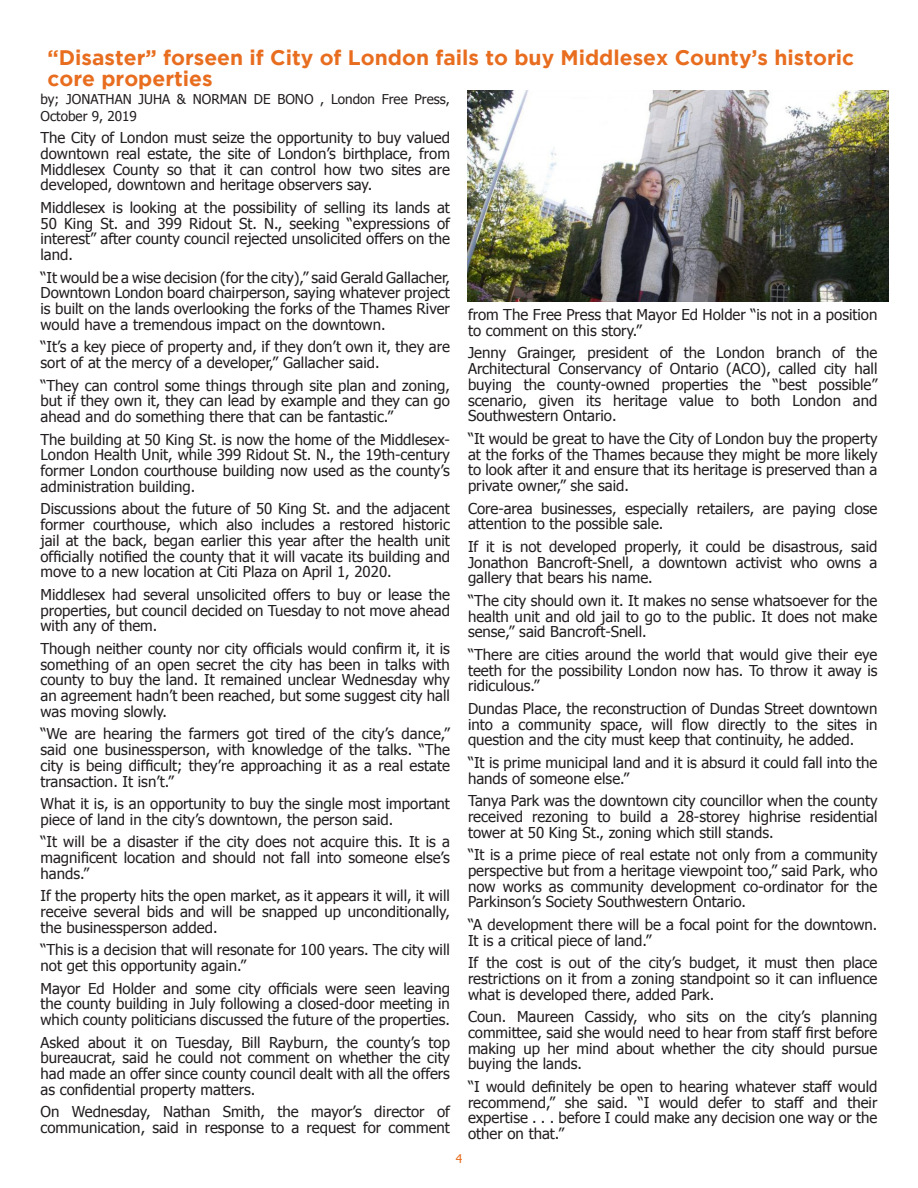
<style>
.page{position:relative;width:918px;height:1188px;background:#fff}
.page>*{position:absolute;margin:0;border:0;box-sizing:border-box;transform-origin:0 0}
.t1{font:700 21px/21px "Gotham";color:#e86d1f}
.t2{font:15px/15.8px "Tahoma";color:#231f20;text-align:justify}
.t3{font:13.5px/16.5px "Tahoma";color:#231f20}
.t4{font:12px "Tahoma";color:#e86d1f}
</style>
<div class="page">
<img style="left:468px;top:90px;width:420px;height:212px">
<p class="t1" style="left:48px;top:47px;width:808px">“Disaster” forseen if City of London fails to buy Middlesex County’s historic core properties</p>
<p class="t3" style="left:40px;top:90px;width:411px">by; JONATHAN JUHA &amp; NORMAN DE BONO , London Free Press,<br>October 9, 2019</p>
<p class="t2" style="left:40px;top:129px;width:411px">The City of London must seize the opportunity to buy valued downtown real estate, the site of London’s birthplace, from Middlesex County so that it can control how two sites are developed, downtown and heritage observers say.</p>
<p class="t2" style="left:40px;top:199px;width:411px">Middlesex is looking at the possibility of selling its lands at 50 King St. and 399 Ridout St. N., seeking “expressions of interest” after county council rejected unsolicited offers on the land.</p>
<p class="t2" style="left:40px;top:269px;width:411px">“It would be a wise decision (for the city),” said Gerald Gallacher, Downtown London board chairperson, saying whatever project is built on the lands overlooking the forks of the Thames River would have a tremendous impact on the downtown.</p>
<p class="t2" style="left:40px;top:338px;width:411px">“It’s a key piece of property and, if they don’t own it, they are sort of at the mercy of a developer,” Gallacher said.</p>
<p class="t2" style="left:40px;top:377px;width:411px">“They can control some things through site plan and zoning, but if they own it, they can lead by example and they can go ahead and do something there that can be fantastic.”</p>
<p class="t2" style="left:40px;top:431px;width:411px">The building at 50 King St. is now the home of the Middlesex-London Health Unit, while 399 Ridout St. N., the 19th-century former London courthouse building now used as the county’s administration building.</p>
<p class="t2" style="left:40px;top:500px;width:411px">Discussions about the future of 50 King St. and the adjacent former courthouse, which also includes a restored historic jail at the back, began earlier this year after the health unit officially notified the county that it will vacate its building and move to a new location at Citi Plaza on April 1, 2020.</p>
<p class="t2" style="left:40px;top:586px;width:411px">Middlesex had several unsolicited offers to buy or lease the properties, but council decided on Tuesday to not move ahead with any of them.</p>
<p class="t2" style="left:40px;top:640px;width:411px">Though neither county nor city officials would confirm it, it is something of an open secret the city has been in talks with county to buy the land. It remained unclear Wednesday why an agreement hadn’t been reached, but some suggest city hall was moving slowly.</p>
<p class="t2" style="left:40px;top:725px;width:411px">“We are hearing the farmers got tired of the city’s dance,” said one businessperson, with knowledge of the talks. “The city is being difficult; they’re approaching it as a real estate transaction. It isn’t.”</p>
<p class="t2" style="left:40px;top:795px;width:411px">What it is, is an opportunity to buy the single most important piece of land in the city’s downtown, the person said.</p>
<p class="t2" style="left:40px;top:833px;width:411px">“It will be a disaster if the city does not acquire this. It is a magnificent location and should not fall into someone else’s hands.”</p>
<p class="t2" style="left:40px;top:887px;width:411px">If the property hits the open market, as it appears it will, it will receive several bids and will be snapped up unconditionally, the businessperson added.</p>
<p class="t2" style="left:40px;top:941px;width:411px">“This is a decision that will resonate for 100 years. The city will not get this opportunity again.”</p>
<p class="t2" style="left:40px;top:980px;width:411px">Mayor Ed Holder and some city officials were seen leaving the county building in July following a closed-door meeting in which county politicians discussed the future of the properties.</p>
<p class="t2" style="left:40px;top:1034px;width:411px">Asked about it on Tuesday, Bill Rayburn, the county’s top bureaucrat, said he could not comment on whether the city had made an offer since county council dealt with all the offers as confidential property matters.</p>
<p class="t2" style="left:40px;top:1103px;width:411px">On Wednesday, Nathan Smith, the mayor’s director of communication, said in response to a request for comment</p>
<p class="t2" style="left:468px;top:306px;width:411px">from The Free Press that Mayor Ed Holder “is not in a position to comment on this story.”</p>
<p class="t2" style="left:468px;top:344px;width:411px">Jenny Grainger, president of the London branch of the Architectural Conservancy of Ontario (ACO), called city hall buying the county-owned properties the “best possible” scenario, given its heritage value to both London and Southwestern Ontario.</p>
<p class="t2" style="left:468px;top:430px;width:411px">“It would be great to have the City of London buy the property at the forks of the Thames because they might be more likely to look after it and ensure that its heritage is preserved than a private owner,” she said.</p>
<p class="t2" style="left:468px;top:500px;width:411px">Core-area businesses, especially retailers, are paying close attention to the possible sale.</p>
<p class="t2" style="left:468px;top:538px;width:411px">If it is not developed properly, it could be disastrous, said Jonathon Bancroft-Snell, a downtown activist who owns a gallery that bears his name.</p>
<p class="t2" style="left:468px;top:592px;width:411px">“The city should own it. It makes no sense whatsoever for the health unit and old jail to go to the public. It does not make sense,” said Bancroft-Snell.</p>
<p class="t2" style="left:468px;top:646px;width:411px">“There are cities around the world that would give their eye teeth for the possibility London now has. To throw it away is ridiculous.”</p>
<p class="t2" style="left:468px;top:700px;width:411px">Dundas Place, the reconstruction of Dundas Street downtown into a community space, will flow directly to the sites in question and the city must keep that continuity, he added.</p>
<p class="t2" style="left:468px;top:754px;width:411px">“It is prime municipal land and it is absurd it could fall into the hands of someone else.”</p>
<p class="t2" style="left:468px;top:792px;width:411px">Tanya Park was the downtown city councillor when the county received rezoning to build a 28-storey highrise residential tower at 50 King St., zoning which still stands.</p>
<p class="t2" style="left:468px;top:846px;width:411px">“It is a prime piece of real estate not only from a community perspective but from a heritage viewpoint too,” said Park, who now works as community development co-ordinator for the Parkinson’s Society Southwestern Ontario.</p>
<p class="t2" style="left:468px;top:916px;width:411px">“A development there will be a focal point for the downtown.<br>It is a critical piece of land.”</p>
<p class="t2" style="left:468px;top:954px;width:411px">If the cost is out of the city’s budget, it must then place restrictions on it from a zoning standpoint so it can influence what is developed there, added Park.</p>
<p class="t2" style="left:468px;top:1008px;width:411px">Coun. Maureen Cassidy, who sits on the city’s planning committee, said she would need to hear from staff first before making up her mind about whether the city should pursue buying the lands.</p>
<p class="t2" style="left:468px;top:1078px;width:411px">“I would definitely be open to hearing whatever staff would recommend,” she said. “I would defer to staff and their expertise . . . before I could make any decision one way or the other on that.”</p>
<p class="t4" style="left:456px;top:1150px;width:8px">4</p>
</div>
